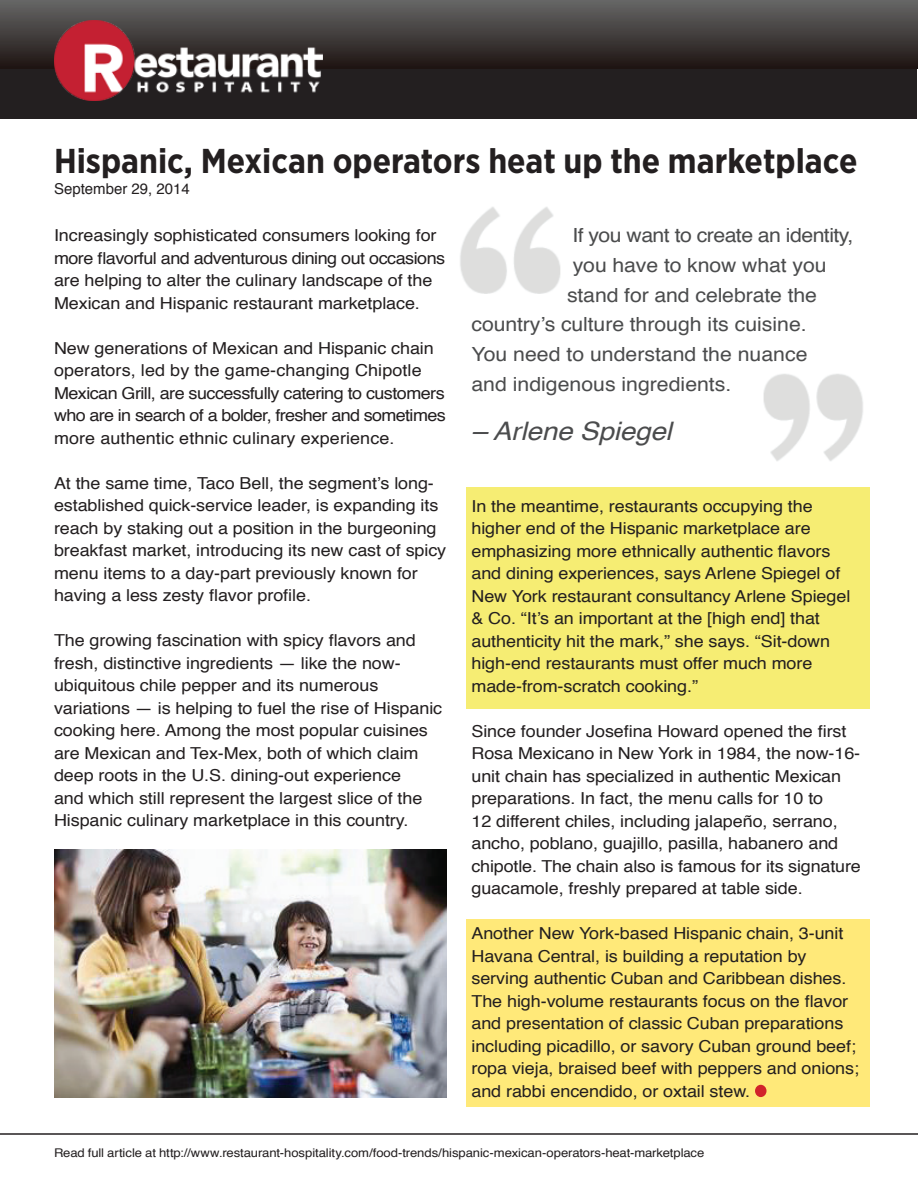
<style>
.page{position:relative;width:918px;height:1188px;background:#fff}
.page>*{position:absolute;margin:0;border:0;box-sizing:border-box;transform-origin:0 0}
.t1{font:700 34.5px "Gotham Narrow";color:#231f20}
.t2{font:italic 25.5px "Helvetica";letter-spacing:-.005em;color:#4b4c4d;scale:1.09 1}
.t3{font:19.5px "Helvetica";letter-spacing:-.005em;color:#4b4c4d;scale:1.09 1}
.t4{font:19.5px "Helvetica";letter-spacing:-.025em;color:#4b4c4d;scale:1.09 1}
.t5{font:16.5px/22.5px "Helvetica";letter-spacing:-.005em;color:#231f20;scale:1.09 1}
.t6{font:15px "Helvetica";color:#231f20}
.t7{font:12px "Helvetica";letter-spacing:-.01em;color:#231f20;scale:1.09 1}
</style>
<div class="page">
<div style="left:467px;top:920px;width:403px;height:187px;background:#ffe979"></div>
<div style="left:467px;top:487px;width:403px;height:222px;background:#f6ed73"></div>
<div style="left:1px;top:1px;width:916px;height:118px;background:#231f20"></div>
<img style="left:1px;top:1px;width:916px;height:67px">
<img style="left:54px;top:20px;width:269px;height:80px">
<hr style="left:0;top:1133px;width:918px;height:2px;background:#231f20">
<div style="left:755px;top:1085px;width:12px;height:12px;background:#d1232a;border-radius:50%"></div>
<img style="left:55px;top:850px;width:391px;height:248px">
<img style="left:460px;top:207px;width:101px;height:87px">
<img style="left:763px;top:374px;width:100px;height:87px">
<h1 class="t1" style="left:54px;top:138px;width:805px">Hispanic, Mexican operators heat up the marketplace</h1>
<p class="t6" style="left:54px;top:177px;width:137px">September 29, 2014</p>
<p class="t4" style="left:572px;top:220px;width:259px">If you want to create an identity,</p>
<p class="t3" style="left:573px;top:250px;width:234px">you have to know what you</p>
<p class="t3" style="left:567px;top:280px;width:231px">stand for and celebrate the</p>
<p class="t3" style="left:472px;top:310px;width:309px">country’s culture through its cuisine.</p>
<p class="t3" style="left:472px;top:340px;width:310px">You need to understand the nuance</p>
<p class="t3" style="left:472px;top:370px;width:240px">and indigenous ingredients.</p>
<h2 class="t2" style="left:472px;top:411px;width:185px">– Arlene Spiegel</h2>
<p class="t5" style="left:54px;top:225px;width:360px">Increasingly sophisticated consumers looking for more flavorful and adventurous dining out occasions are helping to alter the culinary landscape of the Mexican and Hispanic restaurant marketplace.</p>
<p class="t5" style="left:54px;top:337px;width:361px">New generations of Mexican and Hispanic chain operators, led by the game-changing Chipotle Mexican Grill, are successfully catering to customers who are in search of a bolder, fresher and sometimes more authentic ethnic culinary experience.</p>
<p class="t5" style="left:54px;top:472px;width:361px">At the same time, Taco Bell, the segment’s long&shy;established quick-service leader, is expanding its reach by staking out a position in the burgeoning breakfast market, introducing its new cast of spicy menu items to a day-part previously known for having a less zesty flavor profile.</p>
<p class="t5" style="left:54px;top:630px;width:358px">The growing fascination with spicy flavors and fresh, distinctive ingredients — like the now&shy;ubiquitous chile pepper and its numerous variations — is helping to fuel the rise of Hispanic cooking here. Among the most popular cuisines are Mexican and Tex-Mex, both of which claim deep roots in the U.S. dining-out experience<br>and which still represent the largest slice of the Hispanic culinary marketplace in this country.</p>
<p class="t5" style="left:472px;top:495px;width:349px">In the meantime, restaurants occupying the higher end of the Hispanic marketplace are emphasizing more ethnically authentic flavors and dining experiences, says Arlene Spiegel of New York restaurant consultancy Arlene Spiegel &amp; Co. “It’s an important at the [high end] that authenticity hit the mark,” she says. “Sit-down high-end restaurants must offer much more made-from-scratch cooking.”</p>
<p class="t5" style="left:472px;top:720px;width:359px">Since founder Josefina Howard opened the first Rosa Mexicano in New York in 1984, the now-16- unit chain has specialized in authentic Mexican preparations. In fact, the menu calls for 10 to<br>12 different chiles, including jalapeño, serrano, ancho, poblano, guajillo, pasilla, habanero and chipotle. The chain also is famous for its signature guacamole, freshly prepared at table side.</p>
<p class="t5" style="left:472px;top:923px;width:357px">Another New York-based Hispanic chain, 3-unit Havana Central, is building a reputation by serving authentic Cuban and Caribbean dishes.<br>The high-volume restaurants focus on the flavor and presentation of classic Cuban preparations including picadillo, or savory Cuban ground beef; ropa vieja, braised beef with peppers and onions; and rabbi encendido, or oxtail stew.</p>
<p class="t7" style="left:54px;top:1144px;width:598px">Read full article at http://www.restaurant-hospitality.com/food-trends/hispanic-mexican-operators-heat-marketplace</p>
</div>
